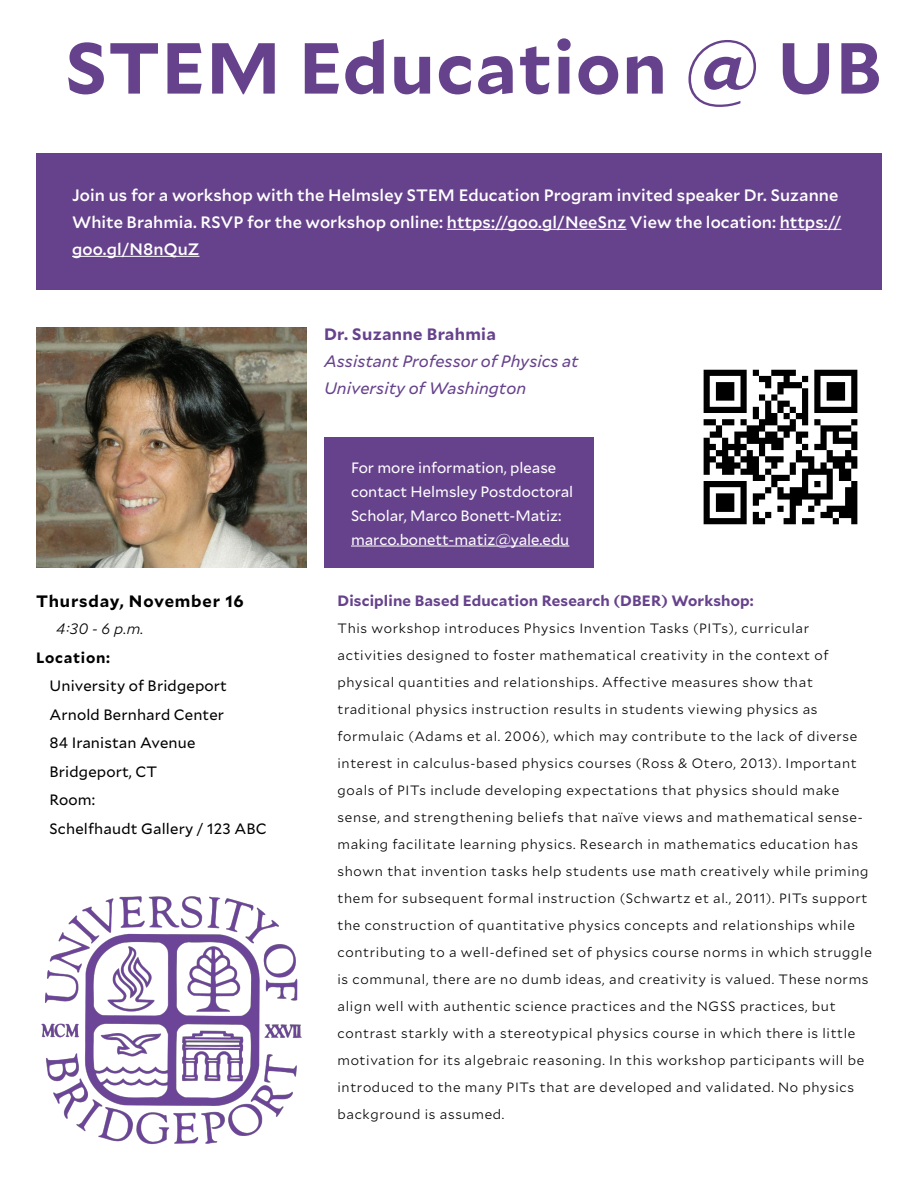
<style>
.page{position:relative;width:918px;height:1188px;background:#fff}
.page>*{position:absolute;margin:0;border:0;box-sizing:border-box;transform-origin:0 0}
.t1{font:700 72px "Mallory";letter-spacing:.02em;color:#66428c}
.t2{font:500 16.5px/27px "Mallory";letter-spacing:.005em;color:#fff}
.t3{font:italic 16.5px/27px "Mallory";color:#66428c}
.t4{font:700 16.5px "Mallory";letter-spacing:.05em;color:#000}
.t5{font:700 16.5px "Mallory";letter-spacing:.02em;color:#66428c}
.t6{font:15px/24px "Mallory";color:#fff}
.t7{font:15px/28.5px "Mallory";letter-spacing:.01em;color:#000}
.t8{font:700 15px "Mallory";letter-spacing:.01em;color:#66428c}
.t9{font:italic 300 15px "Mallory";color:#000}
.t10{font:700 15px "Mallory";letter-spacing:.05em;color:#000}
.t11{font:300 13.5px/27px "Mallory";letter-spacing:.05em;color:#000}
</style>
<div class="page">
<div style="left:36px;top:153px;width:846px;height:136px;background:#66428c"></div>
<hr style="left:447px;top:229px;width:180px;height:1px;background:#fff">
<hr style="left:780px;top:229px;width:61px;height:1px;background:#fff">
<hr style="left:72px;top:256px;width:127px;height:1px;background:#fff">
<img style="left:36px;top:327px;width:270px;height:241px">
<div style="left:324px;top:437px;width:270px;height:131px;background:#66428c"></div>
<hr style="left:351px;top:546px;width:218px;height:1px;background:#fff">
<img style="left:41px;top:896px;width:261px;height:249px">
<img style="left:703px;top:369px;width:155px;height:156px">
<h1 class="t1" style="left:66px;top:14px;width:818px">STEM Education @ UB</h1>
<p class="t2" style="left:72px;top:180px;width:771px">Join us for a workshop with the Helmsley STEM Education Program invited speaker Dr. Suzanne<br>White Brahmia. RSVP for the workshop online: https://goo.gl/NeeSnz View the location: https:// goo.gl/N8nQuZ</p>
<p class="t5" style="left:324px;top:322px;width:173px">Dr. Suzanne Brahmia</p>
<p class="t3" style="left:324px;top:347px;width:256px">Assistant Professor of Physics at<br>University of Washington</p>
<p class="t4" style="left:36px;top:589px;width:209px">Thursday, November 16</p>
<p class="t9" style="left:56px;top:618px;width:89px">4:30 - 6 p.m.</p>
<p class="t10" style="left:36px;top:646px;width:76px">Location:</p>
<p class="t7" style="left:50px;top:671px;width:219px">University of Bridgeport<br>Arnold Bernhard Center<br>84 Iranistan Avenue<br>Bridgeport, CT<br>Room:<br>Schelfhaudt Gallery / 123 ABC</p>
<p class="t6" style="left:351px;top:454px;width:224px">For more information, please contact Helmsley Postdoctoral<br>Scholar, Marco Bonett-Matiz: marco.bonett-matiz@yale.edu</p>
<p class="t8" style="left:338px;top:589px;width:418px">Discipline Based Education Research (DBER) Workshop:</p>
<p class="t11" style="left:338px;top:614px;width:536px">This workshop introduces Physics Invention Tasks (PITs), curricular activities designed to foster mathematical creativity in the context of physical quantities and relationships. Affective measures show that traditional physics instruction results in students viewing physics as formulaic (Adams et al. 2006), which may contribute to the lack of diverse interest in calculus-based physics courses (Ross &amp; Otero, 2013). Important goals of PITs include developing expectations that physics should make sense, and strengthening beliefs that naïve views and mathematical sense&shy;making facilitate learning physics. Research in mathematics education has shown that invention tasks help students use math creatively while priming them for subsequent formal instruction (Schwartz et al., 2011). PITs support the construction of quantitative physics concepts and relationships while contributing to a well-defined set of physics course norms in which struggle is communal, there are no dumb ideas, and creativity is valued. These norms align well with authentic science practices and the NGSS practices, but contrast starkly with a stereotypical physics course in which there is little motivation for its algebraic reasoning. In this workshop participants will be introduced to the many PITs that are developed and validated. No physics background is assumed.</p>
</div>
